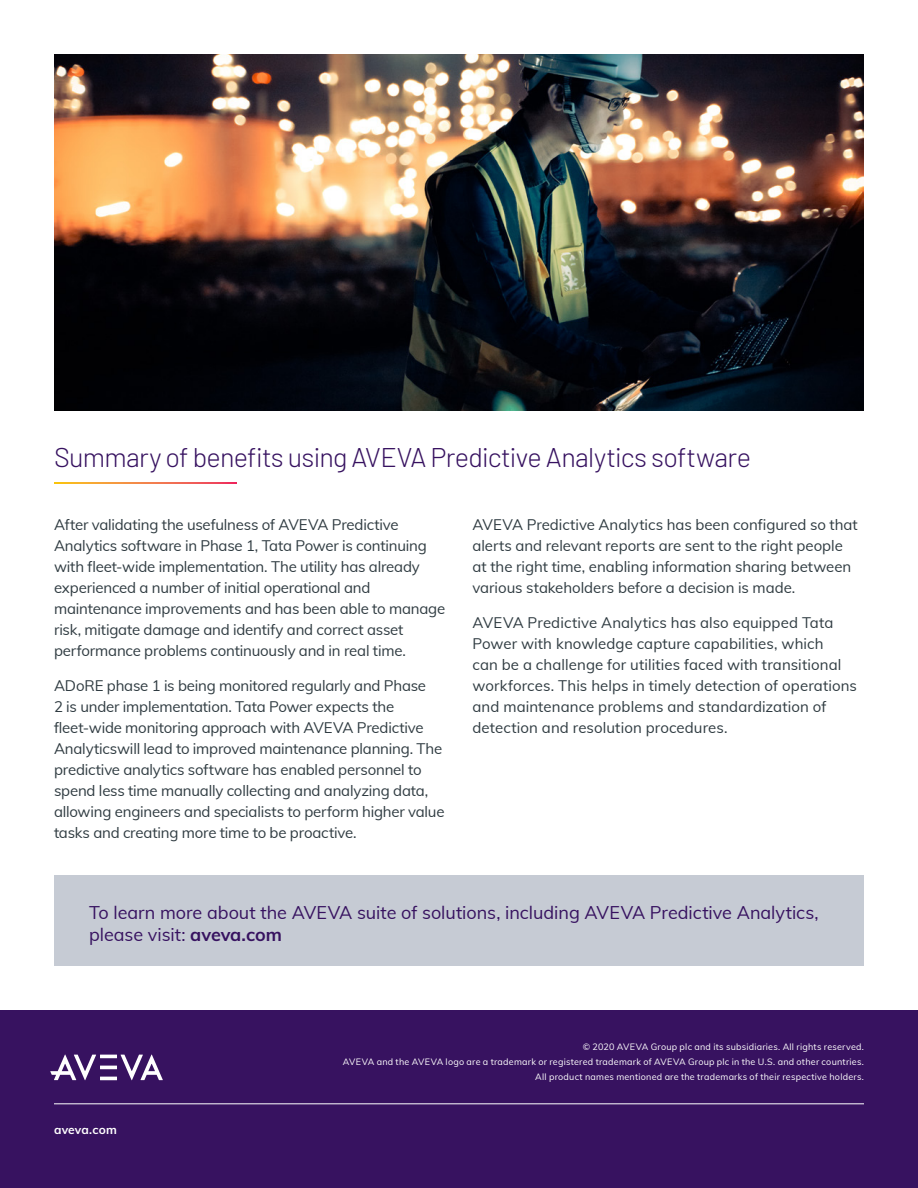
<style>
.page{position:relative;width:918px;height:1188px;background:#fff}
.page>*{position:absolute;margin:0;border:0;box-sizing:border-box;transform-origin:0 0}
.H3_Internal_Pages{font:300 27px "Barlow";letter-spacing:-.025em;color:#371260}
.Back_Cover_Footer_UR{font:18px/21.6px "Muli";color:#371260}
.Body_Copy{font:15px/21px "Muli";letter-spacing:-.01em;color:#2f3b41}
.t1{font:700 12px "Muli";letter-spacing:.01em;color:#fff}
.t2{font:9px/15px "Muli";letter-spacing:.025em;color:#fff;text-align:right}
.s1{font-weight:700}
</style>
<div class="page">
<div style="left:0;top:1010px;width:918px;height:178px;background:#371260"></div>
<hr style="left:100px;top:1077px;width:17px;height:3px;background:#fff">
<hr style="left:100px;top:1066px;width:17px;height:3px;background:#fff">
<hr style="left:100px;top:1055px;width:17px;height:3px;background:#fff">
<svg style="left:50px;top:1055px;width:46px;height:25px"></svg>
<svg style="left:121px;top:1055px;width:42px;height:25px"></svg>
<hr style="left:54px;top:1104px;width:810px;height:1px;background:#fff">
<svg style="left:54px;top:482px;width:183px;height:1px"></svg>
<div style="left:54px;top:876px;width:810px;height:90px;background:#c6cbd4"></div>
<img style="left:54px;top:54px;width:810px;height:356px">
<p class="H3_Internal_Pages" style="left:54px;top:440px;width:699px">Summary of benefits using AVEVA Predictive Analytics software</p>
<p class="Body_Copy" style="left:54px;top:514px;width:393px">After validating the usefulness of AVEVA Predictive Analytics software in Phase 1, Tata Power is continuing with fleet-wide implementation. The utility has already experienced a number of initial operational and maintenance improvements and has been able to manage risk, mitigate damage and identify and correct asset performance problems continuously and in real time.</p>
<p class="Body_Copy" style="left:54px;top:674px;width:392px">ADoRE phase 1 is being monitored regularly and Phase<br>2 is under implementation. Tata Power expects the fleet-wide monitoring approach with AVEVA Predictive Analyticswill lead to improved maintenance planning. The predictive analytics software has enabled personnel to spend less time manually collecting and analyzing data, allowing engineers and specialists to perform higher value tasks and creating more time to be proactive.</p>
<p class="Body_Copy" style="left:472px;top:514px;width:387px">AVEVA Predictive Analytics has been configured so that alerts and relevant reports are sent to the right people at the right time, enabling information sharing between various stakeholders before a decision is made.</p>
<p class="Body_Copy" style="left:472px;top:611px;width:386px">AVEVA Predictive Analytics has also equipped Tata Power with knowledge capture capabilities, which<br>can be a challenge for utilities faced with transitional workforces. This helps in timely detection of operations and maintenance problems and standardization of detection and resolution procedures.</p>
<p class="Back_Cover_Footer_UR" style="left:89px;top:901px;width:731px">To learn more about the AVEVA suite of solutions, including AVEVA Predictive Analytics, please visit: <span class="s1">aveva.com</span></p>
<p class="t1" style="left:54px;top:1121px;width:64px">aveva.com</p>
<p class="t2" style="left:343px;top:1039px;width:523px">© 2020 AVEVA Group plc and its subsidiaries. All rights reserved.<br>AVEVA and the AVEVA logo are a trademark or registered trademark of AVEVA Group plc in the U.S. and other countries.<br>All product names mentioned are the trademarks of their respective holders.</p>
</div>
